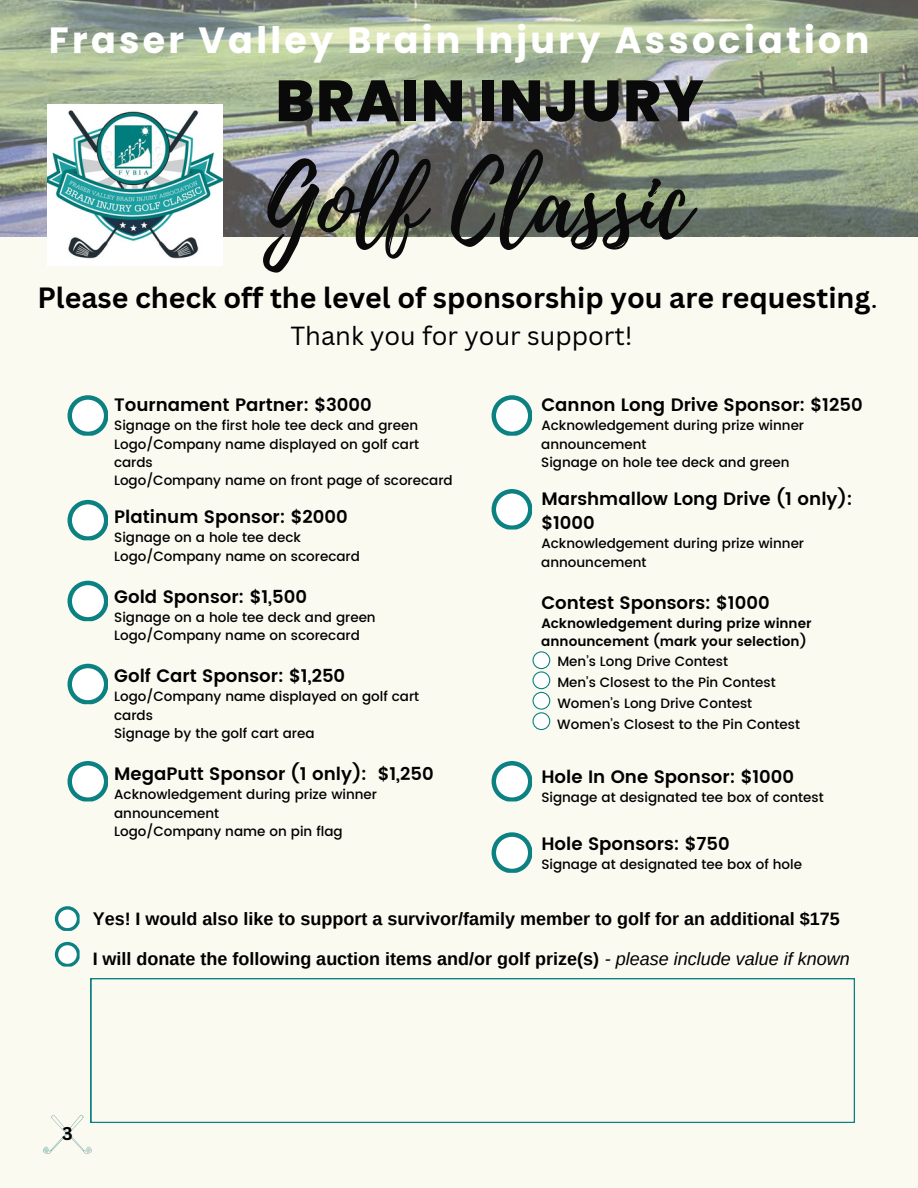
<style>
.page{position:relative;width:918px;height:1188px;background:#fafaf0}
.page>*{position:absolute;margin:0;border:0;box-sizing:border-box;transform-origin:0 0}
.t1{font:97.8px "Playlist Script";color:#0a0a0a}
.t2{font:800 58.05px "Poppins";letter-spacing:.025em;color:#0a0a0a}
.t3{font:700 36.45px "Poppins";letter-spacing:.09em;color:#fff}
.t4{font:700 28.5px "Canva Sans";color:#000}
.t5{font:25.5px "Canva Sans";color:#000}
.t6{font:600 18px/24.5px "Poppins";color:#000}
.t7{font:700 18px/39.5px "Arimo";color:#000}
.t8{font:700 18px "Canva Sans";color:#000}
.t9{font:500 13.5px/18.5px "Poppins";color:#000}
.t10{font:600 13.5px/18.5px "Poppins";color:#000}
.s1{font-weight:400}
.s2{font-weight:400;font-style:italic}
</style>
<div class="page">
<img style="left:0;top:0;width:917px;height:237px">
<img style="left:47px;top:105px;width:176px;height:160px">
<svg style="left:67px;top:395px;width:41px;height:41px"></svg>
<svg style="left:492px;top:489px;width:40px;height:41px"></svg>
<svg style="left:492px;top:395px;width:40px;height:41px"></svg>
<svg style="left:67px;top:500px;width:41px;height:40px"></svg>
<svg style="left:67px;top:581px;width:41px;height:40px"></svg>
<svg style="left:67px;top:664px;width:41px;height:40px"></svg>
<svg style="left:67px;top:761px;width:41px;height:41px"></svg>
<svg style="left:492px;top:761px;width:40px;height:41px"></svg>
<svg style="left:492px;top:832px;width:40px;height:41px"></svg>
<svg style="left:532px;top:651px;width:18px;height:79px"></svg>
<svg style="left:55px;top:942px;width:25px;height:25px"></svg>
<svg style="left:55px;top:906px;width:25px;height:25px"></svg>
<svg style="left:43px;top:1115px;width:49px;height:39px"></svg>
<svg style="left:91px;top:978px;width:763px;height:145px"></svg>
<h3 class="t3" style="left:49px;top:14px;width:822px">Fraser Valley Brain Injury Association</h3>
<h2 class="t2" style="left:276px;top:60px;width:430px">BRAIN INJURY</h2>
<h1 class="t1" style="left:263px;top:133px;width:429px">Golf Classic</h1>
<h3 class="t4" style="left:37px;top:278px;width:842px">Please check off the level of sponsorship you are requesting<span class="s1">.</span></h3>
<h3 class="t5" style="left:290px;top:318px;width:344px">Thank you for your support!</h3>
<h3 class="t6" style="left:541px;top:392px;width:323px">Cannon Long Drive Sponsor: $1250</h3>
<p class="t9" style="left:541px;top:416px;width:264px">Acknowledgement during prize winner announcement<br>Signage on hole tee deck and green</p>
<h3 class="t6" style="left:541px;top:486px;width:312px">Marshmallow Long Drive (1 only): $1000</h3>
<p class="t9" style="left:541px;top:534px;width:264px">Acknowledgement during prize winner announcement</p>
<h3 class="t6" style="left:541px;top:590px;width:230px">Contest Sponsors: $1000</h3>
<p class="t10" style="left:541px;top:614px;width:272px">Acknowledgement during prize winner announcement (mark your selection)</p>
<p class="t9" style="left:557px;top:650px;width:244px;line-height:21px">Men’s Long Drive Contest<br>Men’s Closest to the Pin Contest<br>Women’s Long Drive Contest<br>Women’s Closest to the Pin Contest</p>
<h3 class="t6" style="left:541px;top:764px;width:254px">Hole In One Sponsor: $1000</h3>
<p class="t9" style="left:541px;top:788px;width:284px">Signage at designated tee box of contest</p>
<h3 class="t6" style="left:541px;top:832px;width:190px">Hole Sponsors: $750</h3>
<p class="t9" style="left:541px;top:856px;width:262px">Signage at designated tee box of hole</p>
<h3 class="t7" style="left:93px;top:899px;width:759px">Yes! I would also like to support a survivor/family member to golf for an additional $175<br>I will donate the following auction items and/or golf prize(s) <span class="s2">- please include value if known</span></h3>
<h3 class="t6" style="left:114px;top:392px;width:259px">Tournament Partner: $3000</h3>
<p class="t9" style="left:114px;top:416px;width:340px">Signage on the first hole tee deck and green Logo/Company name displayed on golf cart cards<br>Logo/Company name on front page of scorecard</p>
<h3 class="t6" style="left:114px;top:504px;width:235px">Platinum Sponsor: $2000</h3>
<p class="t9" style="left:114px;top:528px;width:247px">Signage on a hole tee deck<br>Logo/Company name on scorecard</p>
<h3 class="t6" style="left:114px;top:584px;width:194px">Gold Sponsor: $1,500</h3>
<p class="t9" style="left:114px;top:608px;width:263px">Signage on a hole tee deck and green<br>Logo/Company name on scorecard</p>
<h3 class="t6" style="left:114px;top:664px;width:233px">Golf Cart Sponsor: $1,250</h3>
<p class="t9" style="left:114px;top:688px;width:307px">Logo/Company name displayed on golf cart cards<br>Signage by the golf cart area</p>
<h3 class="t6" style="left:114px;top:762px;width:321px">MegaPutt Sponsor (1 only): $1,250</h3>
<p class="t9" style="left:114px;top:786px;width:264px">Acknowledgement during prize winner announcement<br>Logo/Company name on pin flag</p>
<h3 class="t8" style="left:62px;top:1121px;width:12px">3</h3>
</div>
